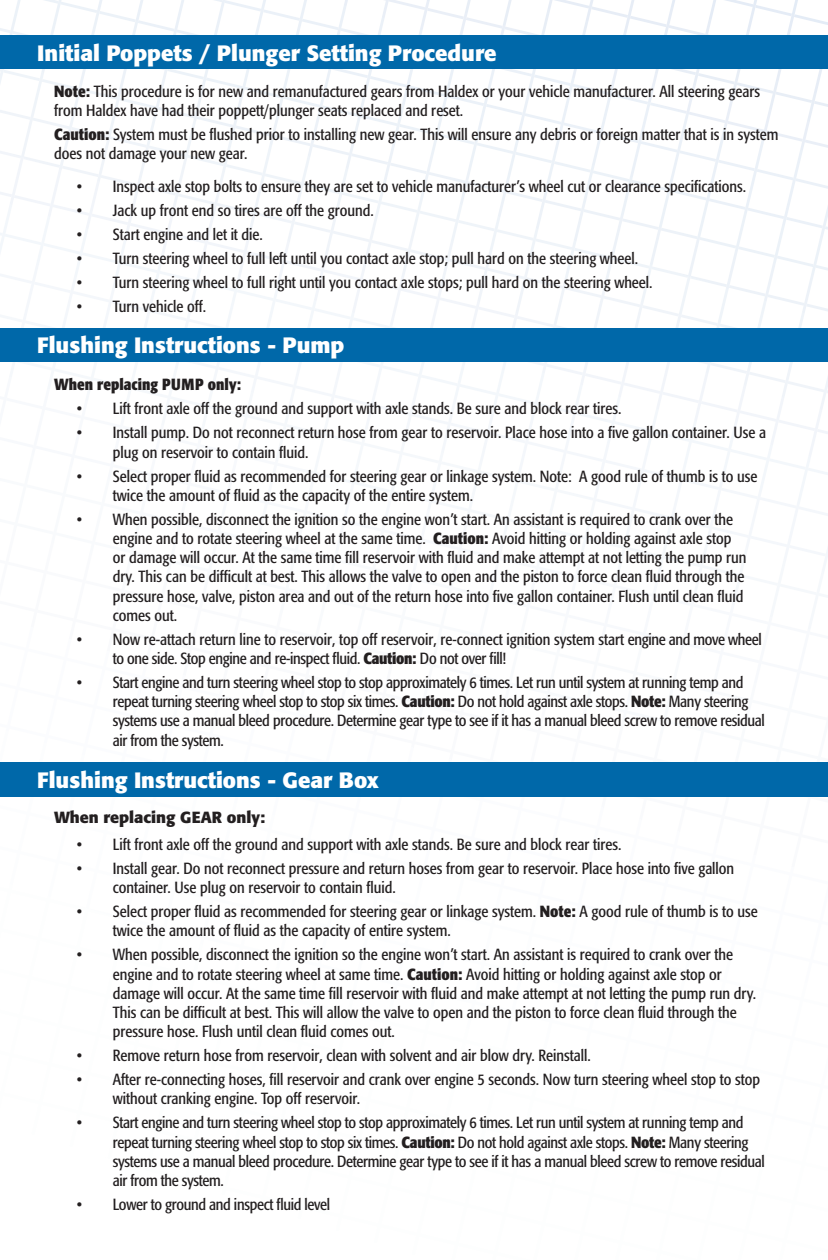
<style>
.page{position:relative;width:828px;height:1260px;background:#fff}
.page>*{position:absolute;margin:0;border:0;box-sizing:border-box;transform-origin:0 0}
.t1{font:700 22px "Formata";color:#fff}
.t2{font:condensed 16px/19.2px "Formata";color:#231f20}
.t3{font:condensed 16px/19.2px "Formata";letter-spacing:-.02em;color:#231f20}
.t4{font:700 condensed 16px "Formata";color:#231f20}
.t5{font:700 16px "Formata";color:#231f20}
.s1{font-weight:700}
</style>
<div class="page">
<svg style="left:206px;top:0;width:41px;height:797px"></svg>
<svg style="left:247px;top:0;width:41px;height:797px"></svg>
<svg style="left:288px;top:0;width:41px;height:797px"></svg>
<svg style="left:329px;top:0;width:41px;height:797px"></svg>
<svg style="left:370px;top:0;width:41px;height:797px"></svg>
<svg style="left:411px;top:0;width:41px;height:797px"></svg>
<svg style="left:452px;top:0;width:40px;height:797px"></svg>
<svg style="left:492px;top:0;width:306px;height:797px"></svg>
<svg style="left:533px;top:34px;width:295px;height:763px"></svg>
<svg style="left:574px;top:204px;width:254px;height:593px"></svg>
<svg style="left:615px;top:375px;width:213px;height:422px"></svg>
<svg style="left:656px;top:545px;width:172px;height:252px"></svg>
<svg style="left:697px;top:715px;width:131px;height:82px"></svg>
<div style="left:0;top:35px;width:828px;height:34px;background:#0068a9"></div>
<div style="left:0;top:328px;width:828px;height:34px;background:#0068a9"></div>
<div style="left:0;top:762px;width:828px;height:34px;background:#0068a9"></div>
<h1 class="t1" style="left:37px;top:44px;width:461px">Initial Poppets / Plunger Setting Procedure</h1>
<p class="t2" style="left:54px;top:83px;width:707px"><span class="s1">Note:</span> This procedure is for new and remanufactured gears from Haldex or your vehicle manufacturer. All steering gears from Haldex have had their poppett/plunger seats replaced and reset.</p>
<p class="t2" style="left:54px;top:126px;width:726px"><span class="s1">Caution:</span> System must be flushed prior to installing new gear. This will ensure any debris or foreign matter that is in system does not damage your new gear.</p>
<p class="t2" style="left:77px;top:178px;width:671px">• Inspect axle stop bolts to ensure they are set to vehicle manufacturer’s wheel cut or clearance specifications.</p>
<p class="t2" style="left:77px;top:202px;width:298px">• Jack up front end so tires are off the ground.</p>
<p class="t2" style="left:77px;top:226px;width:188px">• Start engine and let it die.</p>
<p class="t2" style="left:77px;top:250px;width:563px">• Turn steering wheel to full left until you contact axle stop; pull hard on the steering wheel.</p>
<p class="t2" style="left:77px;top:274px;width:577px">• Turn steering wheel to full right until you contact axle stops; pull hard on the steering wheel.</p>
<p class="t2" style="left:77px;top:298px;width:131px">• Turn vehicle off.</p>
<h1 class="t1" style="left:37px;top:336px;width:309px">Flushing Instructions - Pump</h1>
<p class="t4" style="left:54px;top:377px;width:188px">When replacing PUMP only:</p>
<p class="t2" style="left:77px;top:400px;width:546px">• Lift front axle off the ground and support with axle stands. Be sure and block rear tires.</p>
<p class="t2" style="left:113px;top:424px;width:655px;text-indent:-36px">• Install pump. Do not reconnect return hose from gear to reservoir. Place hose into a five gallon container. Use a plug on reservoir to contain fluid.</p>
<p class="t2" style="left:113px;top:468px;width:646px;text-indent:-36px">• Select proper fluid as recommended for steering gear or linkage system. Note: A good rule of thumb is to use twice the amount of fluid as the capacity of the entire system.</p>
<p class="t2" style="left:113px;top:511px;width:635px;text-indent:-36px">• When possible, disconnect the ignition so the engine won’t start. An assistant is required to crank over the engine and to rotate steering wheel at the same time. <span class="s1">Caution:</span> Avoid hitting or holding against axle stop or damage will occur. At the same time fill reservoir with fluid and make attempt at not letting the pump run dry. This can be difficult at best. This allows the valve to open and the piston to force clean fluid through the pressure hose, valve, piston area and out of the return hose into five gallon container. Flush until clean fluid comes out.</p>
<p class="t2" style="left:113px;top:631px;width:651px;text-indent:-36px">• Now re-attach return line to reservoir, top off reservoir, re-connect ignition system start engine and move wheel to one side. Stop engine and re-inspect fluid. <span class="s1">Caution:</span> Do not over fill!</p>
<p class="t3" style="left:113px;top:674px;width:654px;text-indent:-36px">• Start engine and turn steering wheel stop to stop approximately 6 times. Let run until system at running temp and repeat turning steering wheel stop to stop six times. <span class="s1">Caution:</span> Do not hold against axle stops. <span class="s1">Note:</span> Many steering systems use a manual bleed procedure. Determine gear type to see if it has a manual bleed screw to remove residual air from the system.</p>
<h1 class="t1" style="left:37px;top:770px;width:343px">Flushing Instructions - Gear Box</h1>
<p class="t5" style="left:54px;top:810px;width:213px">When replacing GEAR only:</p>
<p class="t2" style="left:77px;top:836px;width:546px">• Lift front axle off the ground and support with axle stands. Be sure and block rear tires.</p>
<p class="t2" style="left:113px;top:860px;width:623px;text-indent:-36px">• Install gear. Do not reconnect pressure and return hoses from gear to reservoir. Place hose into five gallon container. Use plug on reservoir to contain fluid.</p>
<p class="t2" style="left:113px;top:903px;width:647px;text-indent:-36px">• Select proper fluid as recommended for steering gear or linkage system. <span class="s1">Note:</span> A good rule of thumb is to use twice the amount of fluid as the capacity of entire system.</p>
<p class="t2" style="left:113px;top:946px;width:645px;text-indent:-36px">• When possible, disconnect the ignition so the engine won’t start. An assistant is required to crank over the engine and to rotate steering wheel at same time. <span class="s1">Caution:</span> Avoid hitting or holding against axle stop or damage will occur. At the same time fill reservoir with fluid and make attempt at not letting the pump run dry.<br>This can be difficult at best. This will allow the valve to open and the piston to force clean fluid through the pressure hose. Flush until clean fluid comes out.</p>
<p class="t2" style="left:77px;top:1047px;width:515px">• Remove return hose from reservoir, clean with solvent and air blow dry. Reinstall.</p>
<p class="t2" style="left:113px;top:1071px;width:649px;text-indent:-36px">• After re-connecting hoses, fill reservoir and crank over engine 5 seconds. Now turn steering wheel stop to stop without cranking engine. Top off reservoir.</p>
<p class="t3" style="left:113px;top:1114px;width:654px;text-indent:-36px">• Start engine and turn steering wheel stop to stop approximately 6 times. Let run until system at running temp and repeat turning steering wheel stop to stop six times. <span class="s1">Caution:</span> Do not hold against axle stops. <span class="s1">Note:</span> Many steering systems use a manual bleed procedure. Determine gear type to see if it has a manual bleed screw to remove residual air from the system.</p>
<p class="t3" style="left:77px;top:1196px;width:255px">• Lower to ground and inspect fluid level</p>
</div>
